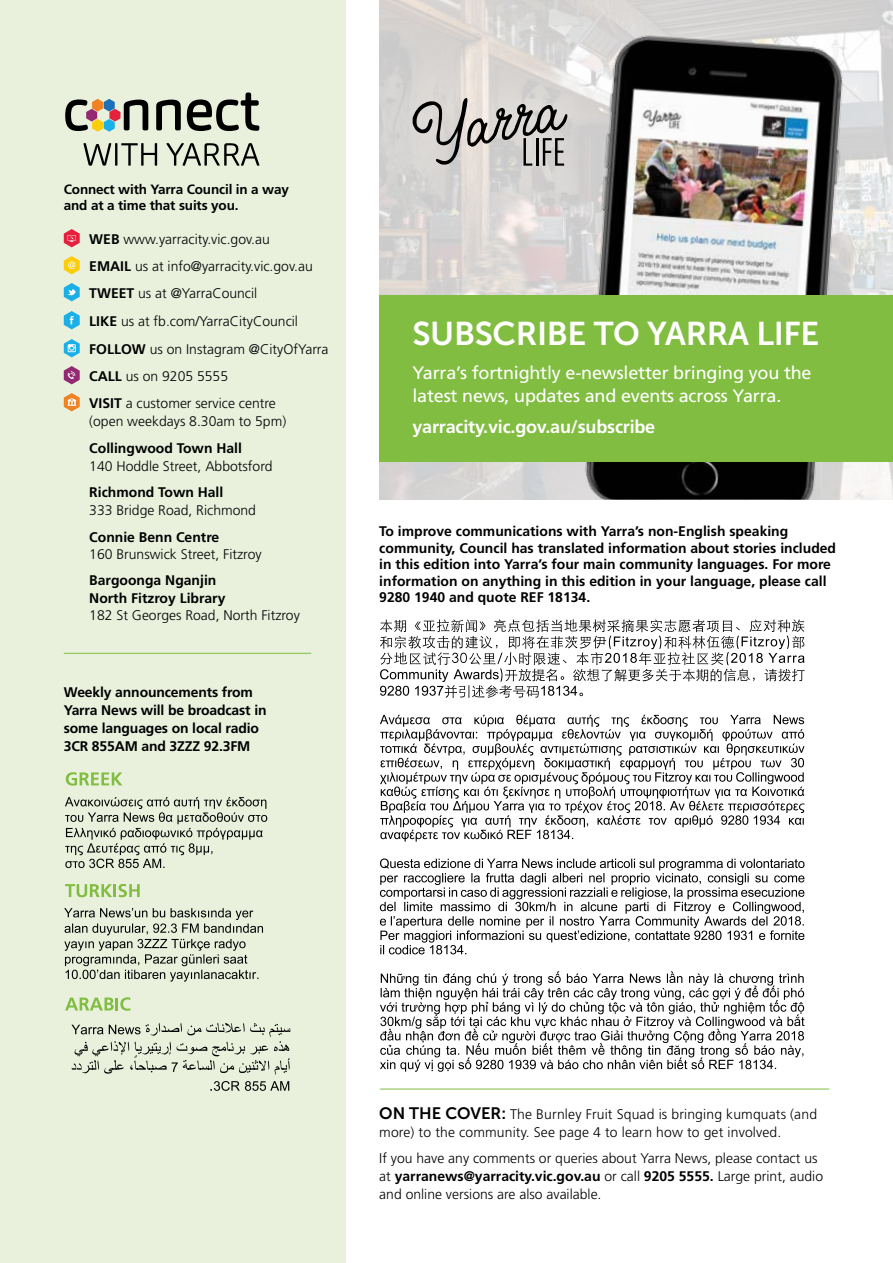
<style>
.page{position:relative;width:893px;height:1263px;background:#fff}
.page>*{position:absolute;margin:0;border:0;box-sizing:border-box;transform-origin:0 0}
.t1{font:32.85px "Museo Sans 700";letter-spacing:-.01em;color:#fff}
.t2{font:18px/22.5px "Frutiger LT Std";letter-spacing:-.01em;color:#fff}
.t3{font:700 18px "Frutiger LT Std";letter-spacing:-.01em;color:#fff}
.t4{font:300 13.95px/27.3px "Frutiger LT Std";color:#000}
.t5{font:700 13.95px/18px "Frutiger LT Std";color:#000}
.t6{font:700 13.5px/16.2px "Frutiger LT Std";letter-spacing:-.01em;color:#000}
.s1{font-weight:700}
.s2{font-family:"Museo Sans 700";font-weight:400;font-size:16.5px}
</style>
<div class="page">
<img style="left:379px;top:0;width:82px;height:500px">
<div style="left:0;top:0;width:346px;height:1263px;background:#e9f1dd"></div>
<svg style="left:64px;top:229px;width:16px;height:18px"></svg>
<svg style="left:64px;top:256px;width:16px;height:18px"></svg>
<svg style="left:64px;top:283px;width:16px;height:18px"></svg>
<svg style="left:64px;top:311px;width:16px;height:18px"></svg>
<svg style="left:64px;top:339px;width:16px;height:18px"></svg>
<svg style="left:64px;top:366px;width:16px;height:18px"></svg>
<svg style="left:64px;top:393px;width:16px;height:18px"></svg>
<svg style="left:380px;top:619px;width:424px;height:79px"></svg>
<svg style="left:380px;top:715px;width:424px;height:127px"></svg>
<svg style="left:380px;top:858px;width:424px;height:96px"></svg>
<svg style="left:380px;top:971px;width:424px;height:101px"></svg>
<hr style="left:380px;top:1089px;width:449px;height:1px;background:#81bd41">
<hr style="left:64px;top:653px;width:247px;height:1px;background:#81bd41">
<svg style="left:65px;top:99px;width:83px;height:33px"></svg>
<svg style="left:156px;top:100px;width:25px;height:30px"></svg>
<svg style="left:187px;top:93px;width:72px;height:38px"></svg>
<svg style="left:83px;top:143px;width:28px;height:23px"></svg>
<hr style="left:115px;top:143px;width:2px;height:23px;background:#000">
<svg style="left:121px;top:143px;width:36px;height:23px"></svg>
<svg style="left:166px;top:143px;width:93px;height:23px"></svg>
<svg style="left:66px;top:772px;width:56px;height:14px"></svg>
<svg style="left:65px;top:797px;width:202px;height:71px"></svg>
<svg style="left:65px;top:884px;width:75px;height:13px"></svg>
<svg style="left:64px;top:908px;width:199px;height:74px"></svg>
<svg style="left:412px;top:98px;width:49px;height:68px;background:#afadab"></svg>
<img style="left:461px;top:0;width:432px;height:500px">
<div style="left:379px;top:296px;width:514px;height:166px;background:#81bd41"></div>
<svg style="left:210px;top:1081px;width:79px;height:10px"></svg>
<svg style="left:71px;top:1022px;width:219px;height:53px"></svg>
<svg style="left:65px;top:997px;width:65px;height:14px"></svg>
<p class="t6" style="left:64px;top:181px;width:227px">Connect with Yarra Council in a way and at a time that suits you.</p>
<p class="t4" style="left:89px;top:226px;width:241px"><span class="s1">WEB</span> www.yarracity.vic.gov.au<br><span class="s1">EMAIL</span> us at info@yarracity.vic.gov.au<br><span class="s1">TWEET</span> us at @YarraCouncil<br><span class="s1">LIKE</span> us at fb.com/YarraCityCouncil<br><span class="s1">FOLLOW</span> us on Instagram @CityOfYarra<br><span class="s1">CALL</span> us on 9205 5555<br><span class="s1">VISIT</span> a customer service centre</p>
<p class="t4" style="left:89px;top:408px;width:198px">(open weekdays 8.30am to 5pm)</p>
<p class="t5" style="left:89px;top:439px;width:154px">Collingwood Town Hall</p>
<p class="t4" style="left:89px;top:453px;width:185px">140 Hoddle Street, Abbotsford</p>
<p class="t5" style="left:89px;top:484px;width:136px">Richmond Town Hall</p>
<p class="t4" style="left:89px;top:497px;width:168px">333 Bridge Road, Richmond</p>
<p class="t5" style="left:89px;top:528px;width:131px">Connie Benn Centre</p>
<p class="t4" style="left:89px;top:540px;width:174px">160 Brunswick Street, Fitzroy</p>
<p class="t5" style="left:89px;top:571px;width:138px">Bargoonga Nganjin<br>North Fitzroy Library</p>
<p class="t4" style="left:89px;top:602px;width:212px">182 St Georges Road, North Fitzroy</p>
<p class="t5" style="left:64px;top:683px;width:204px">Weekly announcements from<br>Yarra News will be broadcast in some languages on local radio<br>3CR 855AM and 3ZZZ 92.3FM</p>
<h1 class="t1" style="left:412px;top:315px;width:408px">SUBSCRIBE TO YARRA LIFE</h1>
<p class="t2" style="left:412px;top:362px;width:401px">Yarra’s fortnightly e-newsletter bringing you the latest news, updates and events across Yarra.</p>
<p class="t3" style="left:412px;top:416px;width:244px">yarracity.vic.gov.au/subscribe</p>
<p class="t5" style="left:379px;top:523px;width:458px;line-height:16.5px">To improve communications with Yarra’s non-English speaking community, Council has translated information about stories included in this edition into Yarra’s four main community languages. For more information on anything in this edition in your language, please call 9280 1940 and quote REF 18134.</p>
<p class="t4" style="left:379px;top:1105px;width:439px;line-height:18px"><span class="s2">ON THE COVER:</span> The Burnley Fruit Squad is bringing kumquats (and more) to the community. See page 4 to learn how to get involved.</p>
<p class="t4" style="left:379px;top:1149px;width:445px;line-height:18px">If you have any comments or queries about Yarra News, please contact us at <span class="s1">yarranews@yarracity.vic.gov.au</span> or call <span class="s1">9205 5555.</span> Large print, audio and online versions are also available.</p>
</div>
